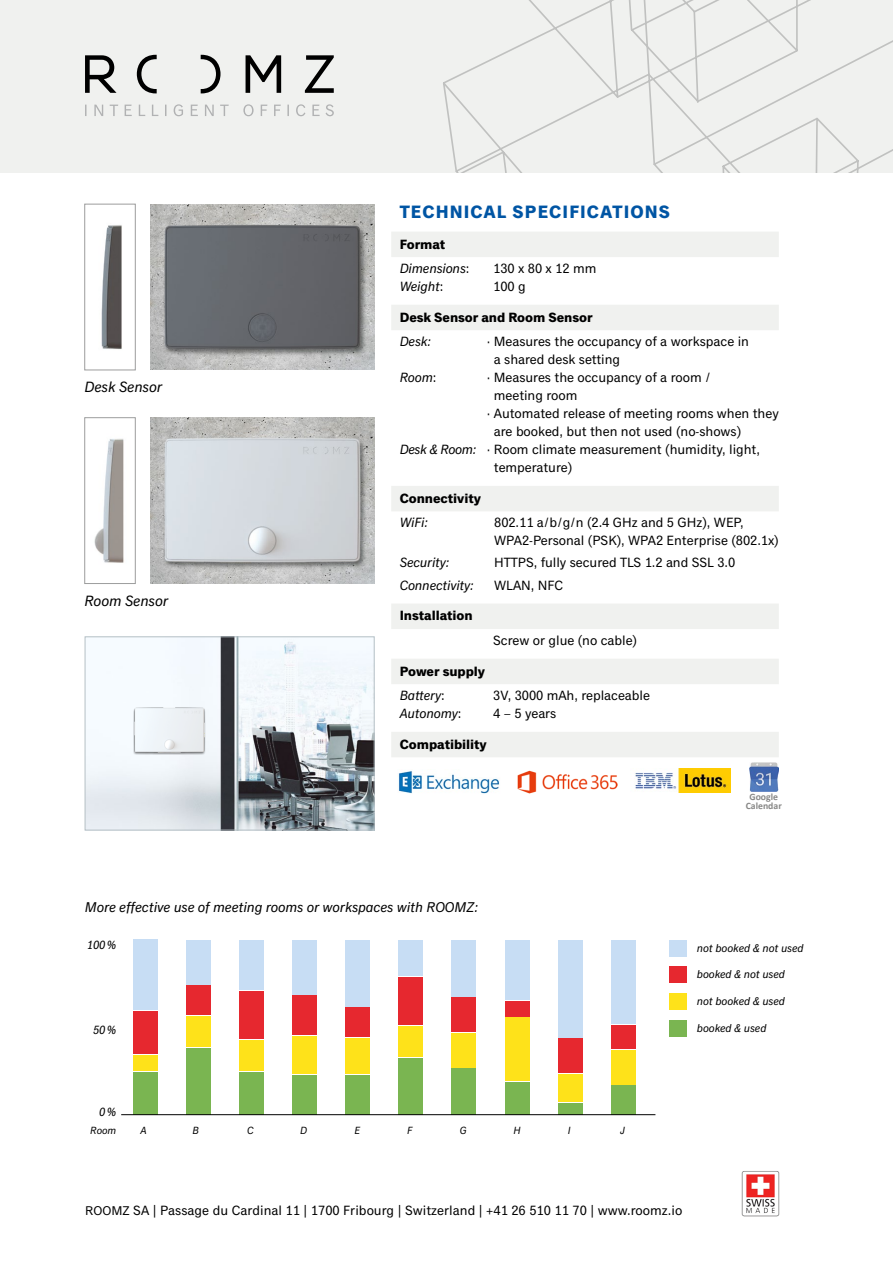
<style>
.page{position:relative;width:893px;height:1263px;background:#fff}
.page>*{position:absolute;margin:0;border:0;box-sizing:border-box;transform-origin:0 0}
.t1{font:700 18px "Classic Grotesque Std";letter-spacing:.06em;color:#0055a4}
.t2{font:italic 15px "Classic Grotesque Std";color:#000}
.t3{font:italic 14.25px "Classic Grotesque Std";color:#000}
.t4{font:13.5px/18px "Classic Grotesque Std";letter-spacing:-.005em;color:#000}
.t5{font:700 13.5px/24.5px "Classic Grotesque Std";letter-spacing:-.005em;color:#000}
.t6{font:italic 13.5px/24.5px "Classic Grotesque Std";letter-spacing:-.005em;color:#000}
.t7{font:italic 12px "Classic Grotesque Std";color:#000}
.t8{font:italic 11.25px "Classic Grotesque Std";color:#000}
.t9{font:italic 10.5px "Classic Grotesque Std";color:#000}
.t10{font:700 9.75px/9px "Calibri";color:#878786;text-align:center}
.s1{font-weight:700;font-style:normal}
.s2{font-style:normal}
.s3{font-style:italic}
.s4{font-weight:400;font-style:italic}
.s5{font-weight:400}
.s6{font-size:12.75px}
</style>
<div class="page">
<div style="left:0;top:0;width:893px;height:172px;background:#f0f1ef"></div>
<svg style="left:136px;top:0;width:757px;height:172px"></svg>
<img style="left:151px;top:204px;width:223px;height:166px">
<img style="left:101px;top:225px;width:21px;height:124px">
<div style="left:84px;top:204px;width:52px;height:166px;border:1px solid #9c9d9d"></div>
<img style="left:151px;top:417px;width:223px;height:166px">
<img style="left:94px;top:439px;width:30px;height:124px">
<div style="left:84px;top:417px;width:52px;height:167px;border:1px solid #9c9d9d"></div>
<div style="left:391px;top:232px;width:388px;height:25px;background:#f0f1ef"></div>
<div style="left:391px;top:305px;width:388px;height:25px;background:#f0f1ef"></div>
<div style="left:391px;top:486px;width:388px;height:25px;background:#f0f1ef"></div>
<div style="left:391px;top:603px;width:388px;height:26px;background:#f0f1ef"></div>
<div style="left:391px;top:659px;width:388px;height:25px;background:#f0f1ef"></div>
<div style="left:391px;top:732px;width:388px;height:25px;background:#f0f1ef"></div>
<img style="left:635px;top:769px;width:95px;height:24px">
<img style="left:518px;top:770px;width:99px;height:23px">
<img style="left:398px;top:770px;width:102px;height:24px">
<img style="left:749px;top:762px;width:29px;height:30px">
<img style="left:87px;top:638px;width:286px;height:190px">
<div style="left:85px;top:636px;width:290px;height:194px;border:1px solid #b6c0c5"></div>
<img style="left:128px;top:703px;width:81px;height:54px">
<div style="left:133px;top:1072px;width:24px;height:42px;background:#7ab551"></div>
<div style="left:133px;top:1055px;width:24px;height:15px;background:#fee21a"></div>
<div style="left:133px;top:1011px;width:24px;height:43px;background:#e6282f"></div>
<div style="left:133px;top:940px;width:24px;height:70px;background:#c7ddf4"></div>
<div style="left:292px;top:1075px;width:25px;height:39px;background:#7ab551"></div>
<div style="left:292px;top:1036px;width:25px;height:38px;background:#fee21a"></div>
<div style="left:292px;top:996px;width:25px;height:39px;background:#e6282f"></div>
<div style="left:292px;top:940px;width:25px;height:54px;background:#c7ddf4"></div>
<div style="left:345px;top:1075px;width:25px;height:39px;background:#7ab551"></div>
<div style="left:345px;top:1038px;width:25px;height:36px;background:#fee21a"></div>
<div style="left:345px;top:1008px;width:25px;height:29px;background:#e6282f"></div>
<div style="left:345px;top:940px;width:25px;height:66px;background:#c7ddf4"></div>
<div style="left:398px;top:1058px;width:25px;height:56px;background:#7ab551"></div>
<div style="left:398px;top:1026px;width:25px;height:31px;background:#fee21a"></div>
<div style="left:398px;top:977px;width:25px;height:48px;background:#e6282f"></div>
<div style="left:398px;top:940px;width:25px;height:36px;background:#c7ddf4"></div>
<div style="left:452px;top:1068px;width:24px;height:46px;background:#7ab551"></div>
<div style="left:452px;top:1033px;width:24px;height:34px;background:#fee21a"></div>
<div style="left:452px;top:997px;width:24px;height:35px;background:#e6282f"></div>
<div style="left:452px;top:940px;width:24px;height:56px;background:#c7ddf4"></div>
<div style="left:505px;top:1082px;width:24px;height:32px;background:#7ab551"></div>
<div style="left:505px;top:1017px;width:24px;height:64px;background:#fee21a"></div>
<div style="left:505px;top:1001px;width:24px;height:15px;background:#e6282f"></div>
<div style="left:505px;top:940px;width:24px;height:60px;background:#c7ddf4"></div>
<div style="left:558px;top:1103px;width:25px;height:11px;background:#7ab551"></div>
<div style="left:558px;top:1074px;width:25px;height:27px;background:#fee21a"></div>
<div style="left:558px;top:1038px;width:25px;height:35px;background:#e6282f"></div>
<div style="left:558px;top:940px;width:25px;height:97px;background:#c7ddf4"></div>
<div style="left:611px;top:1085px;width:25px;height:29px;background:#7ab551"></div>
<div style="left:611px;top:1050px;width:25px;height:34px;background:#fee21a"></div>
<div style="left:611px;top:1025px;width:25px;height:24px;background:#e6282f"></div>
<div style="left:611px;top:940px;width:25px;height:83px;background:#c7ddf4"></div>
<div style="left:186px;top:1048px;width:25px;height:67px;background:#7ab551"></div>
<div style="left:186px;top:1016px;width:25px;height:31px;background:#fee21a"></div>
<div style="left:186px;top:986px;width:25px;height:29px;background:#e6282f"></div>
<div style="left:186px;top:940px;width:25px;height:44px;background:#c7ddf4"></div>
<div style="left:239px;top:1072px;width:25px;height:42px;background:#7ab551"></div>
<div style="left:239px;top:1040px;width:25px;height:30px;background:#fee21a"></div>
<div style="left:239px;top:991px;width:25px;height:47px;background:#e6282f"></div>
<div style="left:239px;top:940px;width:25px;height:49px;background:#c7ddf4"></div>
<hr style="left:121px;top:1114px;width:534px;height:1px;background:#000">
<div style="left:669px;top:1020px;width:17px;height:16px;background:#7ab551"></div>
<div style="left:669px;top:993px;width:17px;height:17px;background:#fee21a"></div>
<div style="left:669px;top:966px;width:17px;height:17px;background:#e6282f"></div>
<div style="left:669px;top:940px;width:17px;height:17px;background:#c7ddf4"></div>
<svg style="left:85px;top:55px;width:32px;height:38px"></svg>
<svg style="left:137px;top:55px;width:20px;height:38px"></svg>
<svg style="left:201px;top:55px;width:20px;height:38px"></svg>
<svg style="left:246px;top:55px;width:35px;height:38px"></svg>
<svg style="left:305px;top:55px;width:29px;height:38px"></svg>
<svg style="left:85px;top:104px;width:249px;height:12px"></svg>
<img style="left:741px;top:1171px;width:39px;height:46px">
<p class="t2" style="left:84px;top:378px;width:79px">Desk Sensor</p>
<p class="t2" style="left:84px;top:592px;width:85px">Room Sensor</p>
<h1 class="t1" style="left:400px;top:201px;width:272px">TECHNICAL SPECIFICATIONS</h1>
<p class="t6" style="left:400px;top:232px;width:71px"><span class="s1">Format<br></span>Dimensions<span class="s2">:</span></p>
<p class="t4" style="left:493px;top:260px;width:105px">130 x 80 x 12 mm</p>
<p class="t6" style="left:400px;top:275px;width:45px">Weight<span class="s2">:</span></p>
<p class="t4" style="left:493px;top:278px;width:34px">100 g</p>
<p class="t5" style="left:400px;top:306px;width:194px">Desk Sensor and Room Sensor</p>
<p class="t6" style="left:400px;top:330px;width:33px">Desk:</p>
<p class="t4" style="left:494px;top:333px;width:257px;text-indent:-7px">∙ Measures the occupancy of a workspace in a shared desk setting</p>
<p class="t6" style="left:400px;top:366px;width:38px">Room<span class="s2">:</span></p>
<p class="t4" style="left:487px;top:369px;width:225px">∙ Measures the occupancy of a room /</p>
<p class="t4" style="left:494px;top:387px;width:85px">meeting room</p>
<p class="t4" style="left:487px;top:405px;width:293px">· Automated release of meeting rooms when they</p>
<p class="t4" style="left:494px;top:423px;width:249px">are booked, but then not used (no-shows)</p>
<p class="t4" style="left:400px;top:441px;width:362px"><span class="s3">Desk &amp; Room:</span> · Room climate measurement (humidity, light,</p>
<p class="t4" style="left:494px;top:459px;width:80px">temperature)</p>
<p class="t5" style="left:400px;top:487px;width:83px">Connectivity</p>
<p class="t6" style="left:400px;top:511px;width:30px">WiFi:</p>
<p class="t4" style="left:494px;top:514px;width:286px">802.11 a/b/g/n (2.4 GHz and 5 GHz), WEP,<br>WPA2-Personal (PSK), WPA2 Enterprise (802.1x)</p>
<p class="t6" style="left:400px;top:551px;width:51px">Security:</p>
<p class="t4" style="left:494px;top:554px;width:243px">HTTPS, fully secured TLS 1.2 and SSL 3.0</p>
<p class="t6" style="left:400px;top:573px;width:75px">Connectivity:</p>
<p class="t4" style="left:494px;top:577px;width:70px">WLAN, NFC</p>
<p class="t5" style="left:400px;top:605px;width:74px">Installation</p>
<p class="t4" style="left:493px;top:632px;width:145px">Screw or glue (no cable)</p>
<p class="t5" style="left:400px;top:660px;width:87px">Power supply<br><span class="s4">Battery</span><span class="s5">:</span></p>
<p class="t4" style="left:493px;top:687px;width:158px">3V, 3000 mAh, replaceable</p>
<p class="t6" style="left:400px;top:702px;width:63px">Autonomy<span class="s2">:</span></p>
<p class="t4" style="left:493px;top:705px;width:65px">4 – 5 years</p>
<p class="t5" style="left:400px;top:733px;width:89px">Compatibility</p>
<p class="t10" style="left:746px;top:792px;width:38px">Google<br>Calendar</p>
<p class="t3" style="left:85px;top:899px;width:395px">More effective use of meeting rooms or workspaces with ROOMZ:</p>
<p class="t7" style="left:87px;top:938px;width:31px">100%</p>
<p class="t7" style="left:93px;top:1023px;width:25px">50%</p>
<p class="t8" style="left:697px;top:941px;width:108px">not booked &amp; not used</p>
<p class="t8" style="left:697px;top:968px;width:90px">booked &amp; not used</p>
<p class="t8" style="left:697px;top:995px;width:90px">not booked &amp; used</p>
<p class="t8" style="left:697px;top:1021px;width:71px">booked &amp; used</p>
<p class="t7" style="left:99px;top:1105px;width:19px">0%</p>
<p class="t9" style="left:90px;top:1124px;width:27px">Room</p>
<p class="t9" style="left:140px;top:1124px;width:8px">A</p>
<p class="t9" style="left:192px;top:1124px;width:8px">B</p>
<p class="t9" style="left:247px;top:1124px;width:8px">C</p>
<p class="t9" style="left:300px;top:1124px;width:8px">D</p>
<p class="t9" style="left:355px;top:1124px;width:7px">E</p>
<p class="t9" style="left:407px;top:1124px;width:7px">F</p>
<p class="t9" style="left:460px;top:1124px;width:8px">G</p>
<p class="t9" style="left:514px;top:1124px;width:9px">H</p>
<p class="t9" style="left:568px;top:1124px;width:4px">I</p>
<p class="t9" style="left:620px;top:1124px;width:6px">J</p>
<p class="t4" style="left:85px;top:1202px;width:599px"><span class="s6">ROOMZ</span> SA | Passage du Cardinal 11 | 1700 Fribourg | Switzerland | +41 26 510 11 70 | www.roomz.io</p>
</div>
